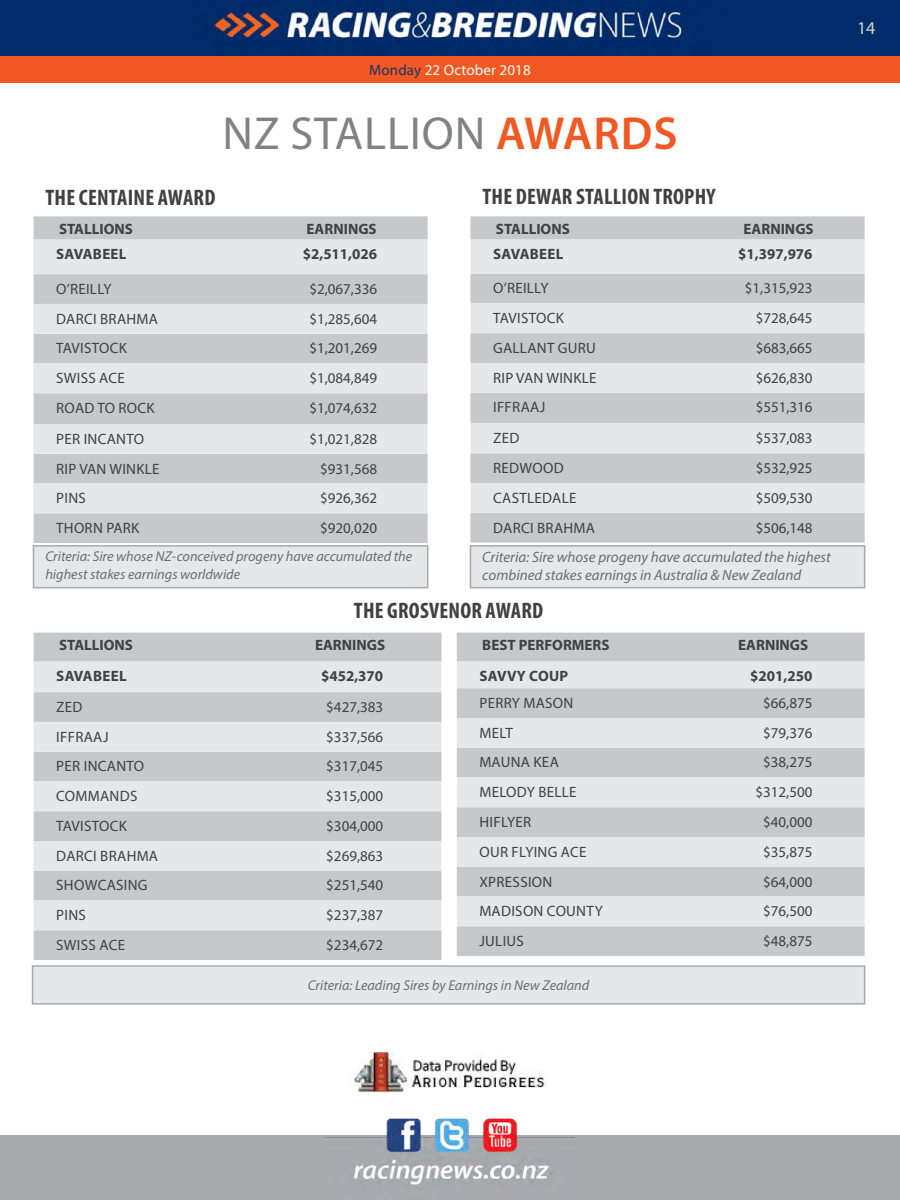
<style>
.page{position:relative;width:900px;height:1200px;background:#fff}
.page>*{position:absolute;margin:0;border:0;box-sizing:border-box;transform-origin:0 0}
.t1{font:46.5px "Myriad Pro";color:#808285}
.t2{font:600 46.5px "Myriad Pro";color:#f15922}
.t3{font:700 condensed 22.5px "Myriad Pro";letter-spacing:.01em;color:#414042}
.t4{font:18px "Myriad Pro";color:#d1d4d4}
.t5{font:15px "Myriad Pro";letter-spacing:.01em;color:#414042}
.t6{font:700 15px "Myriad Pro";color:#414042}
.t7{font:italic 15px/18px "Myriad Pro";color:#6d6e71}
.t8{font:15px "Myriad Pro";letter-spacing:.01em;color:#fff}
.t9{font:italic 14.25px/18px "Myriad Pro";color:#6d6e71}
.s1{color:#203267}
.s2{font-weight:400;color:#808285}
</style>
<div class="page">
<div style="left:0;top:1136px;width:900px;height:64px;background:#a7a9ac"></div>
<img style="left:325px;top:1118px;width:250px;height:67px">
<div style="left:0;top:56px;width:900px;height:27px;background:#f15922"></div>
<img style="left:0;top:0;width:900px;height:56px">
<div style="left:33px;top:545px;width:395px;height:43px;background:#e6e7e8;border:2px solid #a7a9ac"></div>
<div style="left:470px;top:545px;width:395px;height:43px;background:#e6e7e8;border:2px solid #a7a9ac"></div>
<div style="left:32px;top:965px;width:833px;height:40px;background:#e6e7e8;border:2px solid #a7a9ac"></div>
<div style="left:34px;top:216px;width:394px;height:327px;background:#c7c8ca"></div>
<svg style="left:34px;top:240px;width:394px;height:273px;background:#d8d9db"></svg>
<div style="left:470px;top:216px;width:395px;height:327px;background:#c7c8ca"></div>
<svg style="left:470px;top:240px;width:395px;height:273px;background:#d8d9db"></svg>
<div style="left:34px;top:633px;width:407px;height:327px;background:#c7c8ca"></div>
<svg style="left:34px;top:662px;width:407px;height:268px;background:#d8d9da"></svg>
<div style="left:457px;top:633px;width:408px;height:323px;background:#c7c8ca"></div>
<svg style="left:457px;top:662px;width:408px;height:264px;background:#d8d9da"></svg>
<img style="left:349px;top:1052px;width:199px;height:41px">
<p class="t8" style="left:369px;top:61px;width:163px"><span class="s1">MONDAY</span> 22 OCTOBER 2018</p>
<h1 class="t1" style="left:222px;top:105px;width:90px">NZ STALLI</h1>
<h1 class="t2" style="left:422px;top:104px;width:170px"><span class="s2">ON</span> AWARDS</h1>
<h2 class="t3" style="left:46px;top:183px;width:171px">THE CENTAINE AWARD</h2>
<h2 class="t3" style="left:483px;top:183px;width:235px">THE DEWAR STALLION TROPHY</h2>
<p class="t6" style="left:59px;top:219px;width:75px">STALLIONS</p>
<p class="t6" style="left:307px;top:219px;width:72px">EARNINGS</p>
<p class="t6" style="left:56px;top:245px;width:19px">SAVABEEL</p>
<p class="t6" style="left:303px;top:245px;width:76px">$2,511,026</p>
<p class="t5" style="left:56px;top:280px;width:57px">O’REILLY</p>
<p class="t5" style="left:309px;top:280px;width:69px">$2,067,336</p>
<p class="t5" style="left:56px;top:309px;width:103px">DARCI BRAHMA</p>
<p class="t5" style="left:309px;top:309px;width:69px">$1,285,604</p>
<p class="t5" style="left:56px;top:339px;width:54px">TAVISTOCK</p>
<p class="t5" style="left:309px;top:339px;width:69px">$1,201,269</p>
<p class="t5" style="left:56px;top:369px;width:70px">SWISS ACE</p>
<p class="t5" style="left:309px;top:369px;width:69px">$1,084,849</p>
<p class="t5" style="left:56px;top:399px;width:73px">ROAD TO ROCK</p>
<p class="t5" style="left:309px;top:399px;width:69px">$1,074,632</p>
<p class="t5" style="left:56px;top:429px;width:87px">PER INCANTO</p>
<p class="t5" style="left:309px;top:429px;width:69px">$1,021,828</p>
<p class="t5" style="left:56px;top:459px;width:105px">RIP VAN WINKLE</p>
<p class="t5" style="left:320px;top:459px;width:58px">$931,568</p>
<p class="t5" style="left:56px;top:489px;width:31px">PINS</p>
<p class="t5" style="left:320px;top:489px;width:58px">$926,362</p>
<p class="t5" style="left:56px;top:519px;width:11px">THO</p>
<p class="t5" style="left:85px;top:519px;width:55px">RN PARK</p>
<p class="t5" style="left:320px;top:519px;width:58px">$920,020</p>
<p class="t6" style="left:496px;top:219px;width:75px">STALLIONS</p>
<p class="t6" style="left:744px;top:219px;width:72px">EARNINGS</p>
<p class="t6" style="left:493px;top:245px;width:19px">SAVABEEL</p>
<p class="t6" style="left:738px;top:245px;width:76px">$1,397,976</p>
<p class="t5" style="left:493px;top:279px;width:57px">O’REILLY</p>
<p class="t5" style="left:745px;top:279px;width:69px">$1,315,923</p>
<p class="t5" style="left:493px;top:309px;width:54px">TAVISTOCK</p>
<p class="t5" style="left:756px;top:309px;width:58px">$728,645</p>
<p class="t5" style="left:493px;top:339px;width:104px">GALLANT GURU</p>
<p class="t5" style="left:756px;top:339px;width:58px">$683,665</p>
<p class="t5" style="left:493px;top:368px;width:105px">RIP VAN WINKLE</p>
<p class="t5" style="left:756px;top:368px;width:58px">$626,830</p>
<p class="t5" style="left:493px;top:398px;width:52px">IFF RAAJ</p>
<p class="t5" style="left:756px;top:398px;width:58px">$551,316</p>
<p class="t5" style="left:493px;top:429px;width:28px">ZED</p>
<p class="t5" style="left:756px;top:429px;width:58px">$537,083</p>
<p class="t5" style="left:493px;top:459px;width:39px">REDWOO</p>
<p class="t5" style="left:554px;top:459px;width:11px">D</p>
<p class="t5" style="left:756px;top:459px;width:58px">$532,925</p>
<p class="t5" style="left:493px;top:489px;width:85px">CASTLEDALE</p>
<p class="t5" style="left:756px;top:489px;width:58px">$509,530</p>
<p class="t5" style="left:493px;top:518px;width:103px">DARCI BRAHMA</p>
<p class="t5" style="left:756px;top:518px;width:58px">$506,148</p>
<p class="t9" style="left:45px;top:547px;width:368px">Criteria: Sire whose NZ-conceived progeny have accumulated the highest stakes earnings worldwide</p>
<p class="t7" style="left:482px;top:548px;width:350px">Criteria: Sire whose progeny have accumulated the highest combined stakes earnings in Australia &amp; New Zealand</p>
<h2 class="t3" style="left:354px;top:596px;width:191px">THE GROSVENOR AWARD</h2>
<p class="t6" style="left:59px;top:635px;width:75px">STALLIONS</p>
<p class="t6" style="left:315px;top:635px;width:72px">EARNINGS</p>
<p class="t6" style="left:56px;top:666px;width:19px">SAVABEEL</p>
<p class="t6" style="left:321px;top:666px;width:64px">$452,370</p>
<p class="t5" style="left:56px;top:698px;width:28px">ZED</p>
<p class="t5" style="left:326px;top:698px;width:58px">$427,383</p>
<p class="t5" style="left:56px;top:727px;width:52px">IFF RAAJ</p>
<p class="t5" style="left:326px;top:727px;width:58px">$337,566</p>
<p class="t5" style="left:56px;top:757px;width:87px">PER INCANTO</p>
<p class="t5" style="left:326px;top:757px;width:58px">$317,045</p>
<p class="t5" style="left:56px;top:787px;width:83px">COMMANDS</p>
<p class="t5" style="left:326px;top:787px;width:58px">$315,000</p>
<p class="t5" style="left:56px;top:817px;width:54px">TAVISTOCK</p>
<p class="t5" style="left:326px;top:817px;width:58px">$304,000</p>
<p class="t5" style="left:56px;top:846px;width:103px">DARCI BRAHMA</p>
<p class="t5" style="left:326px;top:846px;width:58px">$269,863</p>
<p class="t5" style="left:56px;top:876px;width:11px">SHOWC</p>
<p class="t5" style="left:107px;top:876px;width:42px">ASING</p>
<p class="t5" style="left:326px;top:876px;width:58px">$251,540</p>
<p class="t5" style="left:56px;top:906px;width:31px">PINS</p>
<p class="t5" style="left:326px;top:906px;width:58px">$237,387</p>
<p class="t5" style="left:56px;top:936px;width:70px">SWISS ACE</p>
<p class="t5" style="left:326px;top:936px;width:58px">$234,672</p>
<p class="t6" style="left:482px;top:635px;width:129px">BEST PERFORMERS</p>
<p class="t6" style="left:738px;top:635px;width:72px">EARNINGS</p>
<p class="t6" style="left:479px;top:666px;width:19px">SAVVY</p>
<p class="t6" style="left:529px;top:666px;width:20px">COUP</p>
<p class="t6" style="left:750px;top:666px;width:64px">$201,250</p>
<p class="t5" style="left:479px;top:694px;width:96px">PERRY MASON</p>
<p class="t5" style="left:763px;top:694px;width:51px">$66,875</p>
<p class="t5" style="left:479px;top:723px;width:35px">MELT</p>
<p class="t5" style="left:763px;top:723px;width:51px">$79,376</p>
<p class="t5" style="left:479px;top:753px;width:81px">MAUNA KEA</p>
<p class="t5" style="left:763px;top:753px;width:51px">$38,275</p>
<p class="t5" style="left:479px;top:783px;width:99px">MELODY BELLE</p>
<p class="t5" style="left:755px;top:783px;width:58px">$312,500</p>
<p class="t5" style="left:479px;top:813px;width:53px">HIFLYER</p>
<p class="t5" style="left:763px;top:813px;width:51px">$40,000</p>
<p class="t5" style="left:479px;top:842px;width:109px">OUR FLYING ACE</p>
<p class="t5" style="left:763px;top:842px;width:51px">$35,875</p>
<p class="t5" style="left:479px;top:872px;width:74px">XPRESSION</p>
<p class="t5" style="left:763px;top:872px;width:51px">$64,000</p>
<p class="t5" style="left:479px;top:902px;width:125px">MADISON COUNTY</p>
<p class="t5" style="left:763px;top:902px;width:51px">$76,500</p>
<p class="t5" style="left:479px;top:932px;width:46px">JULIUS</p>
<p class="t5" style="left:763px;top:932px;width:51px">$48,875</p>
<p class="t9" style="left:308px;top:976px;width:283px">Criteria: Leading Sires by Earnings in New Zealand</p>
<p class="t4" style="left:857px;top:17px;width:20px">14</p>
</div>
